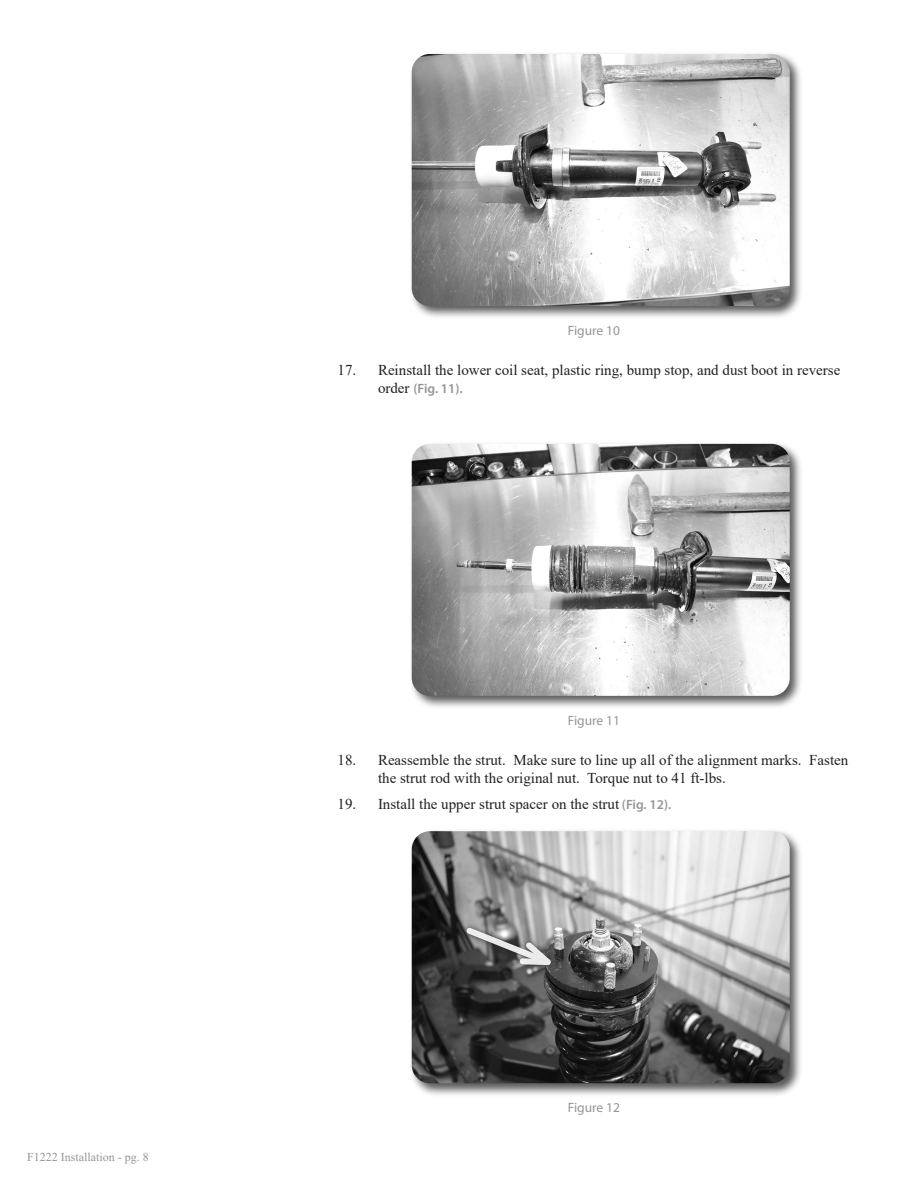
<style>
.page{position:relative;width:918px;height:1188px;background:#fff}
.page>*{position:absolute;margin:0;border:0;box-sizing:border-box;transform-origin:0 0}
.t1{font:15px/18px "Times New Roman";color:#231f20}
.t2{font:13.5px "Myriad Pro";color:#939598}
.t3{font:600 13.5px "Myriad Pro";color:#939598}
.t4{font:12px "Times New Roman";color:#939598}
.s1{font-family:"Times New Roman";font-weight:400;font-size:15px;color:#231f20}
.s2{font-family:"Myriad Pro";font-weight:600;font-size:13.5px;color:#939598}
</style>
<div class="page">
<div style="left:409px;top:51px;width:394px;height:269px;background:#231f20;opacity:.75"></div>
<img style="left:412px;top:54px;width:378px;height:252px">
<div style="left:409px;top:441px;width:394px;height:268px;background:#231f20;opacity:.75"></div>
<img style="left:412px;top:444px;width:378px;height:252px">
<div style="left:409px;top:828px;width:394px;height:269px;background:#231f20;opacity:.75"></div>
<img style="left:412px;top:831px;width:378px;height:252px">
<div style="left:461px;top:923px;width:96px;height:48px;background:#231f20;opacity:.9"></div>
<svg style="left:462px;top:923px;width:102px;height:47px;background:#848484"></svg>
<p class="t4" style="left:27px;top:1149px;width:123px">F1222 Installation - pg. 8</p>
<p class="t2" style="left:568px;top:322px;width:54px">Figure 10</p>
<p class="t1" style="left:338px;top:360px;width:504px">17. Reinstall the lower coil seat, plastic ring, bump stop, and dust boot in reverse</p>
<p class="t3" style="left:378px;top:380px;width:86px"><span class="s1">order</span> (Fig. 11).</p>
<p class="t2" style="left:568px;top:712px;width:54px">Figure 11</p>
<p class="t1" style="left:378px;top:750px;width:472px;text-indent:-40px">18. Reassemble the strut. Make sure to line up all of the alignment marks. Fasten the strut rod with the original nut. Torque nut to 41 ft-lbs.</p>
<p class="t1" style="left:338px;top:795px;width:335px">19. Install the upper strut spacer on the strut <span class="s2">(Fig. 12).</span></p>
<p class="t2" style="left:568px;top:1100px;width:54px">Figure 12</p>
</div>
